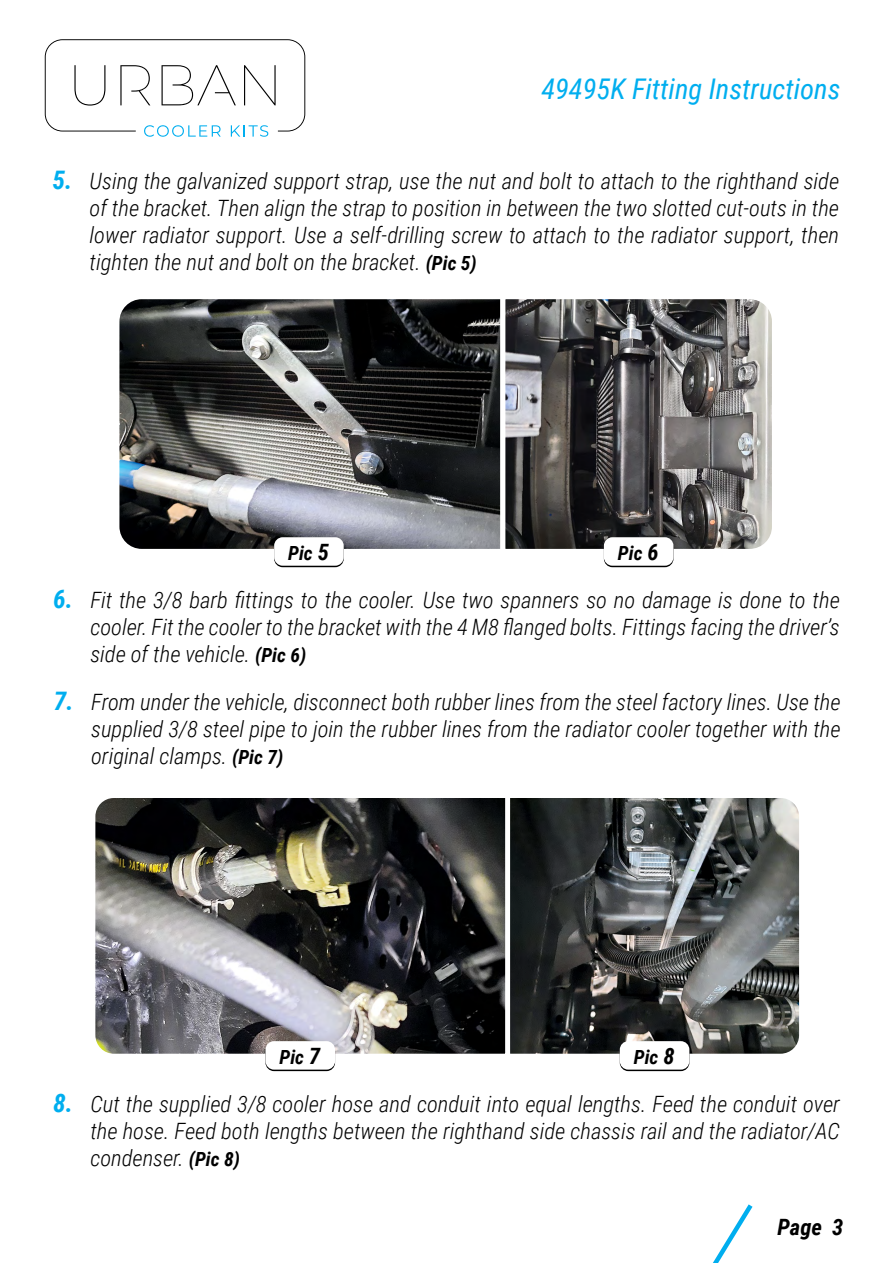
<style>
.page{position:relative;width:893px;height:1263px;background:#fff}
.page>*{position:absolute;margin:0;border:0;box-sizing:border-box;transform-origin:0 0}
.t1{font:italic 28.5px "Roboto Condensed";color:#00aeef}
.t2{font:italic 700 25.5px "Roboto Condensed";color:#00aeef}
.t3{font:italic 300 22.5px/27px "Roboto Condensed";color:#000;text-align:justify}
.t4{font:italic 700 22.5px "Roboto Condensed";color:#000}
.t5{font:italic 700 19.5px "Roboto Condensed";color:#000}
.s1{font-weight:700;font-size:19.5px}
.s2{font-size:22.5px}
</style>
<div class="page">
<svg style="left:45px;top:39px;width:260px;height:98px"></svg>
<svg style="left:713px;top:1204px;width:40px;height:59px"></svg>
<svg style="left:119px;top:299px;width:378px;height:250px;background:#505152"></svg>
<svg style="left:497px;top:299px;width:275px;height:258px;background:#666565"></svg>
<svg style="left:274px;top:539px;width:70px;height:28px"></svg>
<div style="left:274px;top:537px;width:70px;height:29px;background:#fff;border-radius:9px"></div>
<svg style="left:604px;top:539px;width:69px;height:28px"></svg>
<div style="left:604px;top:537px;width:69px;height:29px;background:#fff;border-radius:9px"></div>
<img style="left:95px;top:798px;width:409px;height:262px">
<svg style="left:504px;top:798px;width:296px;height:262px;background:#515454"></svg>
<svg style="left:265px;top:1043px;width:70px;height:28px"></svg>
<div style="left:265px;top:1041px;width:70px;height:28px;background:#fff;border-radius:9px"></div>
<svg style="left:620px;top:1043px;width:69px;height:28px"></svg>
<div style="left:620px;top:1041px;width:69px;height:28px;background:#fff;border-radius:9px"></div>
<p class="t1" style="left:541px;top:69px;width:301px">49495K Fitting Instructions</p>
<p class="t2" style="left:52px;top:162px;width:21px">5.</p>
<p class="t3" style="left:90px;top:166px;width:751px">Using the galvanized support strap, use the nut and bolt to attach to the righthand side of the bracket. Then align the strap to position in between the two slotted cut-outs in the lower radiator support. Use a self-drilling screw to attach to the radiator support, then tighten the nut and bolt on the bracket. <span class="s1">(Pic 5)</span></p>
<p class="t2" style="left:53px;top:581px;width:21px">6.</p>
<p class="t2" style="left:54px;top:683px;width:21px">7.</p>
<p class="t5" style="left:288px;top:539px;width:42px">Pic <span class="s2">5</span></p>
<p class="t5" style="left:618px;top:539px;width:42px">Pic <span class="s2">6</span></p>
<p class="t3" style="left:90px;top:585px;width:751px">Fit the 3/8 barb fittings to the cooler. Use two spanners so no damage is done to the cooler. Fit the cooler to the bracket with the 4 M8 flanged bolts. Fittings facing the driver’s side of the vehicle. <span class="s1">(Pic 6)</span></p>
<p class="t3" style="left:91px;top:688px;width:751px">From under the vehicle, disconnect both rubber lines from the steel factory lines. Use the supplied 3/8 steel pipe to join the rubber lines from the radiator cooler together with the original clamps. <span class="s1">(Pic 7)</span></p>
<p class="t2" style="left:53px;top:1085px;width:21px">8.</p>
<p class="t5" style="left:280px;top:1043px;width:42px">Pic <span class="s2">7</span></p>
<p class="t5" style="left:634px;top:1043px;width:42px">Pic <span class="s2">8</span></p>
<p class="t3" style="left:90px;top:1089px;width:751px">Cut the supplied 3/8 cooler hose and conduit into equal lengths. Feed the conduit over the hose. Feed both lengths between the righthand side chassis rail and the radiator/AC condenser. <span class="s1">(Pic 8)</span></p>
<p class="t4" style="left:777px;top:1212px;width:67px">Page 3</p>
</div>
